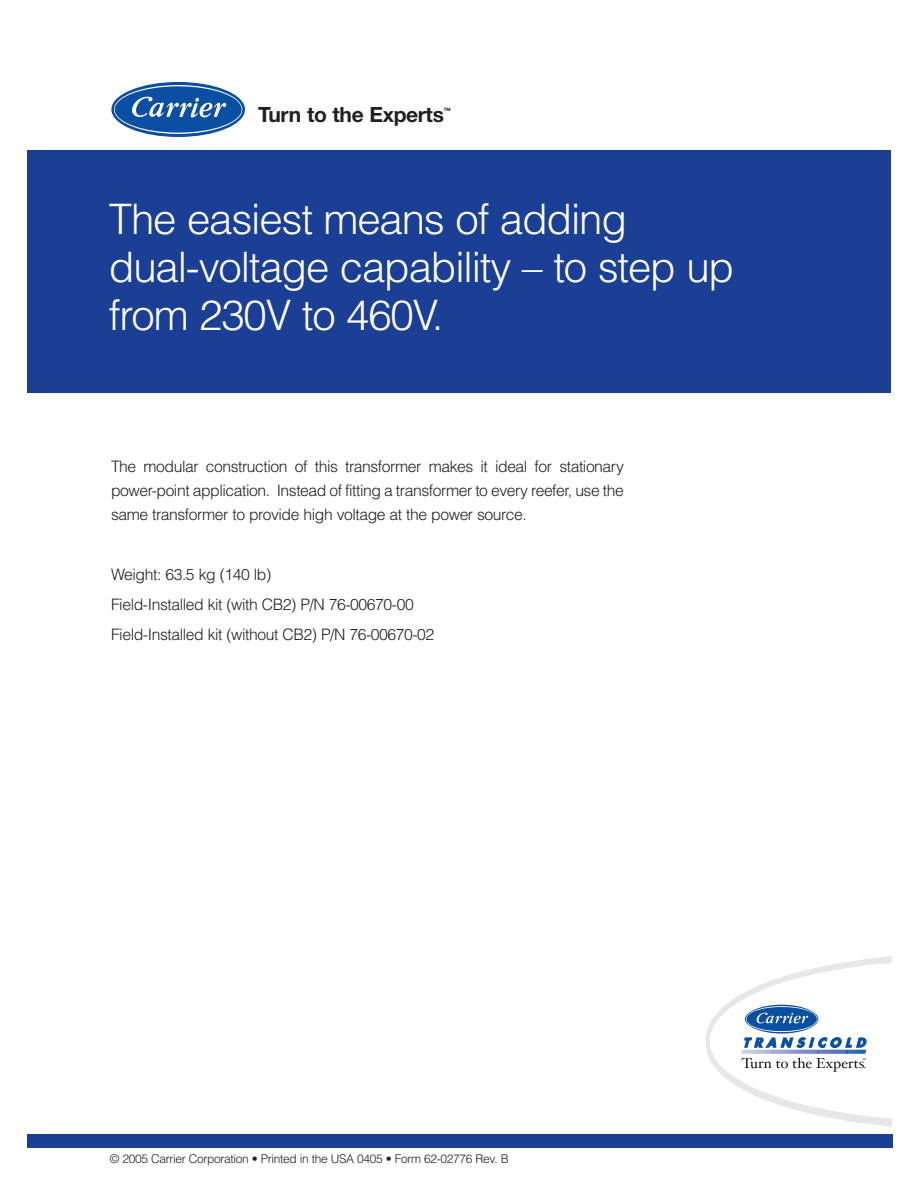
<style>
.page{position:relative;width:918px;height:1188px;background:#fff}
.page>*{position:absolute;margin:0;border:0;box-sizing:border-box;transform-origin:0 0}
.t1{font:300 42px/48px "Helvetica";letter-spacing:-.03em;color:#fff}
.t2{font:700 21px "Helvetica Neue";letter-spacing:-.015em;color:#231f20}
.t3{font:300 15.75px/24px "Helvetica";letter-spacing:-.03em;color:#231f20;text-align:justify}
.t4{font:300 12px "Helvetica";letter-spacing:-.03em;color:#231f20}
.t5{font:700 4.5px "Helvetica Neue";color:#231f20}
</style>
<div class="page">
<div style="left:27px;top:150px;width:864px;height:243px;background:#1b3f94"></div>
<svg style="left:111px;top:82px;width:134px;height:55px"></svg>
<svg style="left:114px;top:85px;width:128px;height:49px"></svg>
<div style="left:115px;top:86px;width:127px;height:47px;background:#0a4fa2;border-radius:50%"></div>
<svg style="left:132px;top:97px;width:94px;height:20px"></svg>
<div style="left:27px;top:1134px;width:866px;height:14px;background:#1b3f94"></div>
<svg style="left:706px;top:956px;width:186px;height:171px"></svg>
<h2 class="t2" style="left:258px;top:102px;width:187px">Turn to the Experts</h2>
<p class="t5" style="left:444px;top:106px;width:8px">TM</p>
<h1 class="t1" style="left:109px;top:199px;width:627px">The easiest means of adding dual-voltage capability – to step up from 230V to 460V.</h1>
<p class="t3" style="left:111px;top:456px;width:514px">The modular construction of this transformer makes it ideal for stationary power-point application. Instead of fitting a transformer to every reefer, use the same transformer to provide high voltage at the power source.</p>
<p class="t3" style="left:111px;top:561px;width:325px;line-height:30px;text-align:left">Weight: 63.5 kg (140 lb)<br>Field-Installed kit (with CB2) P/N 76-00670-00<br>Field-Installed kit (without CB2) P/N 76-00670-02</p>
<p class="t4" style="left:110px;top:1155px;width:400px">© 2005 Carrier Corporation • Printed in the USA 0405 • Form 62-02776 Rev. B</p>
</div>
